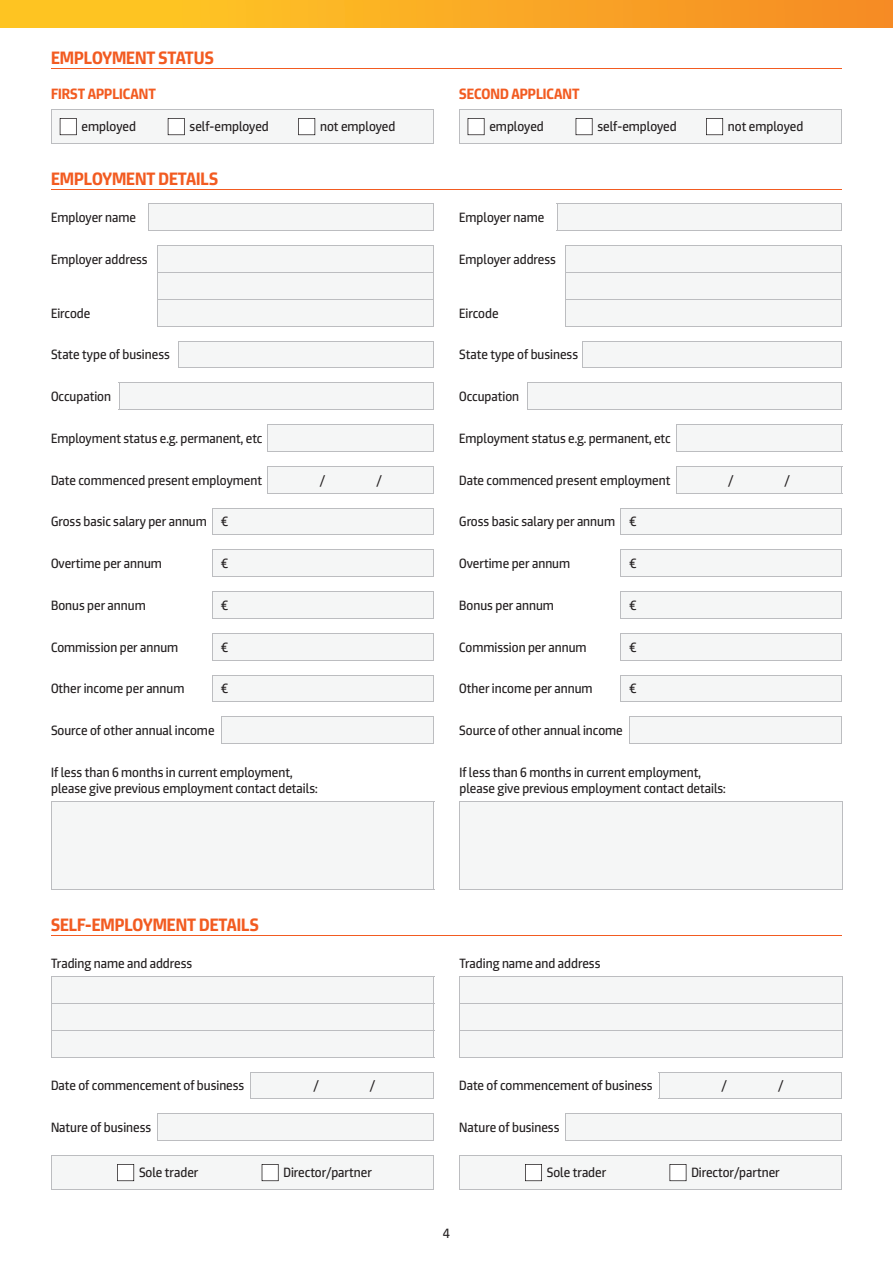
<style>
.page{position:relative;width:893px;height:1263px;background:#fff}
.page>*{position:absolute;margin:0;border:0;box-sizing:border-box;transform-origin:0 0}
.t1{font:700 18px "Expose";color:#f25b21}
.t2{font:700 15px "Expose";color:#f25b21}
.t3{font:13.5px/16.2px "Expose";color:#231f20}
</style>
<div class="page">
<img style="left:0;top:0;width:893px;height:28px">
<hr style="left:51px;top:68px;width:791px;height:1px;background:#f25b21">
<hr style="left:51px;top:189px;width:791px;height:1px;background:#f25b21">
<hr style="left:51px;top:935px;width:791px;height:1px;background:#f25b21">
<hr style="left:51px;top:109px;width:383px;height:1px;background:#bcbdc0">
<hr style="left:459px;top:109px;width:383px;height:1px;background:#bcbdc0">
<hr style="left:841px;top:110px;width:1px;height:33px;background:#bcbdc0">
<hr style="left:459px;top:143px;width:383px;height:1px;background:#bcbdc0">
<svg style="left:51px;top:110px;width:673px;height:34px"></svg>
<hr style="left:557px;top:231px;width:285px;height:1px;background:#bcbdc0">
<svg style="left:149px;top:204px;width:693px;height:27px"></svg>
<hr style="left:149px;top:231px;width:285px;height:1px;background:#bcbdc0">
<hr style="left:565px;top:245px;width:277px;height:1px;background:#bcbdc0">
<hr style="left:565px;top:272px;width:277px;height:1px;background:#bcbdc0">
<hr style="left:565px;top:299px;width:277px;height:1px;background:#bcbdc0">
<svg style="left:565px;top:246px;width:1px;height:80px"></svg>
<hr style="left:565px;top:326px;width:277px;height:1px;background:#bcbdc0">
<hr style="left:157px;top:245px;width:277px;height:1px;background:#bcbdc0">
<hr style="left:157px;top:272px;width:277px;height:1px;background:#bcbdc0">
<hr style="left:157px;top:299px;width:277px;height:1px;background:#bcbdc0">
<svg style="left:157px;top:246px;width:1px;height:80px"></svg>
<hr style="left:157px;top:326px;width:277px;height:1px;background:#bcbdc0">
<hr style="left:582px;top:368px;width:260px;height:1px;background:#bcbdc0">
<svg style="left:178px;top:341px;width:664px;height:27px"></svg>
<hr style="left:178px;top:368px;width:256px;height:1px;background:#bcbdc0">
<svg style="left:119px;top:383px;width:723px;height:27px"></svg>
<hr style="left:119px;top:409px;width:315px;height:1px;background:#bcbdc0">
<hr style="left:676px;top:424px;width:166px;height:1px;background:#bcbdc0">
<hr style="left:676px;top:451px;width:166px;height:1px;background:#bcbdc0">
<hr style="left:268px;top:424px;width:166px;height:1px;background:#bcbdc0">
<svg style="left:433px;top:425px;width:409px;height:26px"></svg>
<hr style="left:268px;top:451px;width:166px;height:1px;background:#bcbdc0">
<hr style="left:676px;top:493px;width:166px;height:1px;background:#bcbdc0">
<svg style="left:268px;top:466px;width:575px;height:27px"></svg>
<hr style="left:268px;top:493px;width:166px;height:1px;background:#bcbdc0">
<hr style="left:621px;top:535px;width:221px;height:1px;background:#bcbdc0">
<svg style="left:212px;top:508px;width:630px;height:27px"></svg>
<hr style="left:212px;top:535px;width:222px;height:1px;background:#bcbdc0">
<svg style="left:212px;top:550px;width:630px;height:27px"></svg>
<hr style="left:212px;top:576px;width:222px;height:1px;background:#bcbdc0">
<hr style="left:621px;top:591px;width:221px;height:1px;background:#bcbdc0">
<hr style="left:621px;top:618px;width:221px;height:1px;background:#bcbdc0">
<hr style="left:212px;top:591px;width:222px;height:1px;background:#bcbdc0">
<svg style="left:212px;top:592px;width:630px;height:26px"></svg>
<hr style="left:212px;top:618px;width:222px;height:1px;background:#bcbdc0">
<hr style="left:621px;top:660px;width:221px;height:1px;background:#bcbdc0">
<svg style="left:212px;top:633px;width:630px;height:27px"></svg>
<hr style="left:212px;top:660px;width:222px;height:1px;background:#bcbdc0">
<hr style="left:621px;top:702px;width:221px;height:1px;background:#bcbdc0">
<svg style="left:212px;top:675px;width:630px;height:27px"></svg>
<hr style="left:212px;top:702px;width:222px;height:1px;background:#bcbdc0">
<svg style="left:221px;top:717px;width:621px;height:26px"></svg>
<hr style="left:221px;top:743px;width:213px;height:1px;background:#bcbdc0">
<hr style="left:629px;top:743px;width:213px;height:1px;background:#bcbdc0">
<hr style="left:51px;top:801px;width:383px;height:1px;background:#bcbdc0">
<hr style="left:51px;top:802px;width:1px;height:87px;background:#bcbdc0">
<hr style="left:459px;top:801px;width:383px;height:1px;background:#bcbdc0">
<hr style="left:842px;top:802px;width:1px;height:87px;background:#bcbdc0">
<hr style="left:51px;top:889px;width:383px;height:1px;background:#bcbdc0">
<hr style="left:459px;top:889px;width:383px;height:1px;background:#bcbdc0">
<hr style="left:434px;top:802px;width:1px;height:87px;background:#bcbdc0">
<hr style="left:459px;top:802px;width:1px;height:87px;background:#bcbdc0">
<hr style="left:51px;top:976px;width:383px;height:1px;background:#bcbdc0">
<hr style="left:459px;top:976px;width:383px;height:1px;background:#bcbdc0">
<hr style="left:51px;top:1003px;width:383px;height:1px;background:#bcbdc0">
<hr style="left:459px;top:1003px;width:383px;height:1px;background:#bcbdc0">
<hr style="left:51px;top:1030px;width:383px;height:1px;background:#bcbdc0">
<svg style="left:51px;top:977px;width:1px;height:80px"></svg>
<hr style="left:459px;top:1030px;width:383px;height:1px;background:#bcbdc0">
<svg style="left:842px;top:977px;width:1px;height:80px"></svg>
<hr style="left:51px;top:1057px;width:383px;height:1px;background:#bcbdc0">
<hr style="left:459px;top:1057px;width:383px;height:1px;background:#bcbdc0">
<svg style="left:459px;top:977px;width:1px;height:80px"></svg>
<hr style="left:659px;top:1099px;width:183px;height:1px;background:#bcbdc0">
<svg style="left:251px;top:1072px;width:591px;height:27px"></svg>
<hr style="left:251px;top:1099px;width:183px;height:1px;background:#bcbdc0">
<svg style="left:157px;top:1114px;width:685px;height:27px"></svg>
<hr style="left:157px;top:1140px;width:277px;height:1px;background:#bcbdc0">
<hr style="left:459px;top:1155px;width:383px;height:1px;background:#bcbdc0">
<hr style="left:841px;top:1156px;width:1px;height:33px;background:#bcbdc0">
<hr style="left:51px;top:1189px;width:383px;height:1px;background:#bcbdc0">
<hr style="left:459px;top:1189px;width:383px;height:1px;background:#bcbdc0">
<svg style="left:51px;top:1155px;width:636px;height:34px"></svg>
<h1 class="t1" style="left:51px;top:47px;width:164px">EMPLOYMENT STATUS</h1>
<p class="t2" style="left:51px;top:85px;width:106px">FIRST APPLICANT</p>
<p class="t2" style="left:459px;top:85px;width:122px">SECOND APPLICANT</p>
<p class="t3" style="left:82px;top:119px;width:56px">employed</p>
<p class="t3" style="left:190px;top:119px;width:81px">self-employed</p>
<p class="t3" style="left:320px;top:119px;width:77px">not employed</p>
<p class="t3" style="left:489px;top:119px;width:56px">employed</p>
<p class="t3" style="left:597px;top:119px;width:81px">self-employed</p>
<p class="t3" style="left:728px;top:119px;width:77px">not employed</p>
<h1 class="t1" style="left:51px;top:168px;width:168px">EMPLOYMENT DETAILS</h1>
<p class="t3" style="left:51px;top:211px;width:87px">Employer name</p>
<p class="t3" style="left:459px;top:211px;width:87px">Employer name</p>
<p class="t3" style="left:51px;top:253px;width:98px">Employer address</p>
<p class="t3" style="left:459px;top:253px;width:98px">Employer address</p>
<p class="t3" style="left:51px;top:306px;width:41px">Eircode</p>
<p class="t3" style="left:459px;top:306px;width:41px">Eircode</p>
<p class="t3" style="left:51px;top:348px;width:120px">State type of business</p>
<p class="t3" style="left:459px;top:348px;width:120px">State type of business</p>
<p class="t3" style="left:51px;top:390px;width:62px">Occupation</p>
<p class="t3" style="left:459px;top:390px;width:62px">Occupation</p>
<p class="t3" style="left:51px;top:432px;width:213px">Employment status e.g. permanent, etc</p>
<p class="t3" style="left:459px;top:432px;width:213px">Employment status e.g. permanent, etc</p>
<p class="t3" style="left:51px;top:473px;width:213px">Date commenced present employment</p>
<p class="t3" style="left:320px;top:473px;width:7px">/</p>
<p class="t3" style="left:376px;top:473px;width:7px">/</p>
<p class="t3" style="left:459px;top:473px;width:213px">Date commenced present employment</p>
<p class="t3" style="left:728px;top:473px;width:7px">/</p>
<p class="t3" style="left:784px;top:473px;width:7px">/</p>
<p class="t3" style="left:51px;top:515px;width:179px">Gross basic salary per annum €</p>
<p class="t3" style="left:459px;top:515px;width:179px">Gross basic salary per annum €</p>
<p class="t3" style="left:51px;top:557px;width:112px">Overtime per annum</p>
<p class="t3" style="left:221px;top:557px;width:9px">€</p>
<p class="t3" style="left:459px;top:557px;width:112px">Overtime per annum</p>
<p class="t3" style="left:629px;top:557px;width:9px">€</p>
<p class="t3" style="left:51px;top:599px;width:96px">Bonus per annum</p>
<p class="t3" style="left:221px;top:599px;width:9px">€</p>
<p class="t3" style="left:459px;top:599px;width:96px">Bonus per annum</p>
<p class="t3" style="left:629px;top:599px;width:9px">€</p>
<p class="t3" style="left:51px;top:640px;width:129px">Commission per annum</p>
<p class="t3" style="left:221px;top:640px;width:9px">€</p>
<p class="t3" style="left:459px;top:640px;width:129px">Commission per annum</p>
<p class="t3" style="left:629px;top:640px;width:9px">€</p>
<p class="t3" style="left:51px;top:682px;width:135px">Other income per annum</p>
<p class="t3" style="left:221px;top:682px;width:9px">€</p>
<p class="t3" style="left:459px;top:682px;width:135px">Other income per annum</p>
<p class="t3" style="left:629px;top:682px;width:9px">€</p>
<p class="t3" style="left:51px;top:724px;width:165px">Source of other annual income</p>
<p class="t3" style="left:459px;top:724px;width:165px">Source of other annual income</p>
<p class="t3" style="left:51px;top:765px;width:268px">If less than 6 months in current employment, please give previous employment contact details:</p>
<p class="t3" style="left:459px;top:765px;width:268px">If less than 6 months in current employment, please give previous employment contact details:</p>
<h1 class="t1" style="left:51px;top:914px;width:209px">SELF-EMPLOYMENT DETAILS</h1>
<p class="t3" style="left:51px;top:957px;width:142px">Trading name and address</p>
<p class="t3" style="left:459px;top:957px;width:142px">Trading name and address</p>
<p class="t3" style="left:51px;top:1079px;width:195px">Date of commencement of business</p>
<p class="t3" style="left:314px;top:1079px;width:7px">/</p>
<p class="t3" style="left:370px;top:1079px;width:7px">/</p>
<p class="t3" style="left:459px;top:1079px;width:195px">Date of commencement of business</p>
<p class="t3" style="left:722px;top:1079px;width:7px">/</p>
<p class="t3" style="left:778px;top:1079px;width:7px">/</p>
<p class="t3" style="left:51px;top:1121px;width:102px">Nature of business</p>
<p class="t3" style="left:459px;top:1121px;width:102px">Nature of business</p>
<p class="t3" style="left:139px;top:1165px;width:61px">Sole trader</p>
<p class="t3" style="left:283px;top:1165px;width:90px">Director/partner</p>
<p class="t3" style="left:547px;top:1165px;width:61px">Sole trader</p>
<p class="t3" style="left:691px;top:1165px;width:90px">Director/partner</p>
<p class="t3" style="left:443px;top:1227px;width:9px">4</p>
</div>
